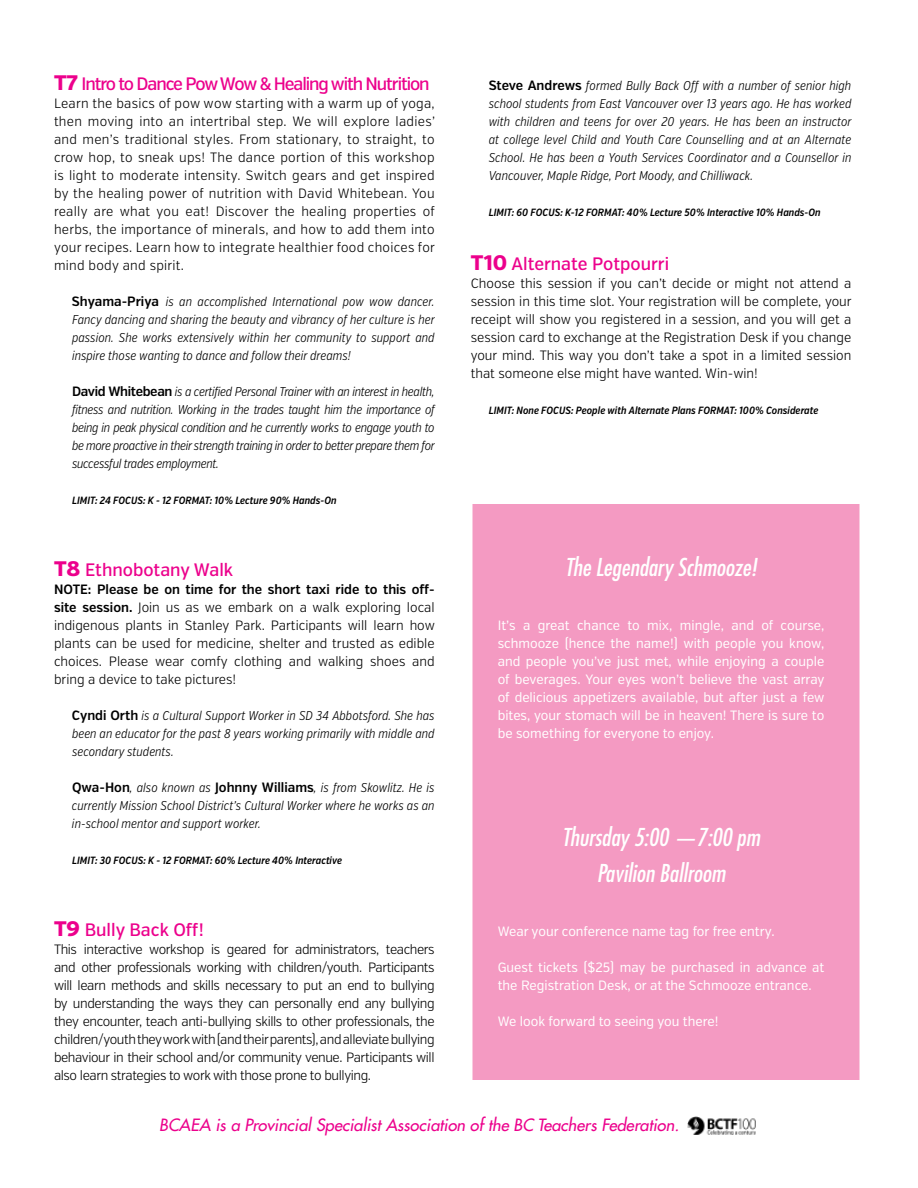
<style>
.page{position:relative;width:918px;height:1188px;background:#fff}
.page>*{position:absolute;margin:0;border:0;box-sizing:border-box;transform-origin:0 0}
.t1{font:italic 500 condensed 24px/36px "Futura LT Pro";color:#fff;text-align:center}
.t2{font:500 18px "Verb Cond";letter-spacing:-.005em;color:#ec008c}
.t3{font:500 18px "Verb Cond";letter-spacing:-.06em;color:#ec008c}
.t4{font:italic 500 16.5px "Futura LT Pro";color:#ec008c}
.t5{font:300 13.5px/18px "Verb Cond";color:#000;text-align:justify}
.t6{font:13.5px/18px "Verb Cond";color:#fff;text-align:justify}
.t7{font:italic 300 12.75px/18px "Verb Ex Cond";color:#000;text-align:justify}
.t8{font:italic 600 10.5px "Verb Ex Cond";color:#000}
.s1{font-family:"Verb";font-weight:800;font-size:21px}
.s2{font-family:"Verb Cond";font-weight:600;font-style:normal;font-size:13.5px}
.s3{font-weight:600}
</style>
<div class="page">
<img style="left:687px;top:1117px;width:69px;height:18px">
<div style="left:472px;top:504px;width:388px;height:576px;background:#f49ac2"></div>
<h2 class="t3" style="left:54px;top:73px;width:377px"><span class="s1">T7</span> Intro to Dance Pow Wow &amp; Healing with Nutrition</h2>
<p class="t5" style="left:54px;top:95px;width:382px">Learn the basics of pow wow starting with a warm up of yoga, then moving into an intertribal step. We will explore ladies’ and men’s traditional styles. From stationary, to straight, to crow hop, to sneak ups! The dance portion of this workshop is light to moderate intensity. Switch gears and get inspired by the healing power of nutrition with David Whitebean. You really are what you eat! Discover the healing properties of herbs, the importance of minerals, and how to add them into your recipes. Learn how to integrate healthier food choices for mind body and spirit.</p>
<p class="t7" style="left:72px;top:293px;width:364px"><span class="s2">Shyama-Priya</span> is an accomplished International pow wow dancer.<br>Fancy dancing and sharing the beauty and vibrancy of her culture is her passion. She works extensively within her community to support and inspire those wanting to dance and follow their dreams!</p>
<p class="t7" style="left:72px;top:383px;width:364px"><span class="s2">David Whitebean</span> is a certified Personal Trainer with an interest in health, fitness and nutrition. Working in the trades taught him the importance of being in peak physical condition and he currently works to engage youth to be more proactive in their strength training in order to better prepare them for successful trades employment.</p>
<p class="t8" style="left:72px;top:494px;width:266px">LIMIT: 24 FOCUS: K - 12 FORMAT: 10% Lecture 90% Hands-On</p>
<h2 class="t2" style="left:54px;top:559px;width:181px"><span class="s1">T8</span> Ethnobotany Walk</h2>
<p class="t5" style="left:54px;top:581px;width:382px"><span class="s3">NOTE: Please be on time for the short taxi ride to this off&shy;site session.</span> Join us as we embark on a walk exploring local indigenous plants in Stanley Park. Participants will learn how plants can be used for medicine, shelter and trusted as edible choices. Please wear comfy clothing and walking shoes and bring a device to take pictures!</p>
<p class="t7" style="left:72px;top:707px;width:364px"><span class="s2">Cyndi Orth</span> is a Cultural Support Worker in SD 34 Abbotsford. She has been an educator for the past 8 years working primarily with middle and secondary students.</p>
<p class="t7" style="left:72px;top:779px;width:364px"><span class="s2">Qwa-Hon</span>, also known as <span class="s2">Johnny Williams</span>, is from Skowlitz. He is currently Mission School District’s Cultural Worker where he works as an in-school mentor and support worker.</p>
<p class="t8" style="left:72px;top:854px;width:272px">LIMIT: 30 FOCUS: K - 12 FORMAT: 60% Lecture 40% Interactive</p>
<h2 class="t2" style="left:54px;top:919px;width:151px"><span class="s1">T9</span> Bully Back Off!</h2>
<p class="t5" style="left:54px;top:941px;width:382px">This interactive workshop is geared for administrators, teachers and other professionals working with children/youth. Participants will learn methods and skills necessary to put an end to bullying by understanding the ways they can personally end any bullying they encounter, teach anti-bullying skills to other professionals, the children/youth they work with (and their parents), and alleviate bullying behaviour in their school and/or community venue. Participants will also learn strategies to work with those prone to bullying.</p>
<p class="t7" style="left:489px;top:77px;width:364px"><span class="s2">Steve Andrews</span> formed Bully Back Off with a number of senior high school students from East Vancouver over 13 years ago. He has worked with children and teens for over 20 years. He has been an instructor at college level Child and Youth Care Counselling and at an Alternate School. He has been a Youth Services Coordinator and a Counsellor in Vancouver, Maple Ridge, Port Moody, and Chilliwack.</p>
<p class="t8" style="left:489px;top:206px;width:334px">LIMIT: 60 FOCUS: K-12 FORMAT: 40% Lecture 50% Interactive 10% Hands-On</p>
<h2 class="t2" style="left:471px;top:253px;width:200px"><span class="s1">T10</span> Alternate Potpourri</h2>
<p class="t5" style="left:471px;top:275px;width:382px">Choose this session if you can’t decide or might not attend a session in this time slot. Your registration will be complete, your receipt will show you registered in a session, and you will get a session card to exchange at the Registration Desk if you change your mind. This way you don’t take a spot in a limited session that someone else might have wanted. Win-win!</p>
<p class="t8" style="left:489px;top:404px;width:331px">LIMIT: None FOCUS: People with Alternate Plans FORMAT: 100% Considerate</p>
<h1 class="t1" style="left:565px;top:549px;width:193px">The Legendary Schmooze!</h1>
<p class="t6" style="left:498px;top:617px;width:329px">It’s a great chance to mix, mingle, and of course, schmooze (hence the name!) with people you know, and people you’ve just met, while enjoying a couple of beverages. Your eyes won’t believe the vast array of delicious appetizers available, but after just a few bites, your stomach will be in heaven! There is sure to be something for everyone to enjoy.</p>
<h1 class="t1" style="left:562px;top:819px;width:199px">Thursday 5:00 —7:00 pm<br>Pavilion Ballroom</h1>
<p class="t6" style="left:498px;top:923px;width:278px">Wear your conference name tag for free entry.</p>
<p class="t6" style="left:498px;top:959px;width:328px">Guest tickets ($25) may be purchased in advance at the Registration Desk, or at the Schmooze entrance.</p>
<p class="t6" style="left:498px;top:1013px;width:222px">We look forward to seeing you there!</p>
<p class="t4" style="left:159px;top:1112px;width:521px">BCAEA is a Provincial Specialist Association of the BC Teachers Federation.</p>
</div>
